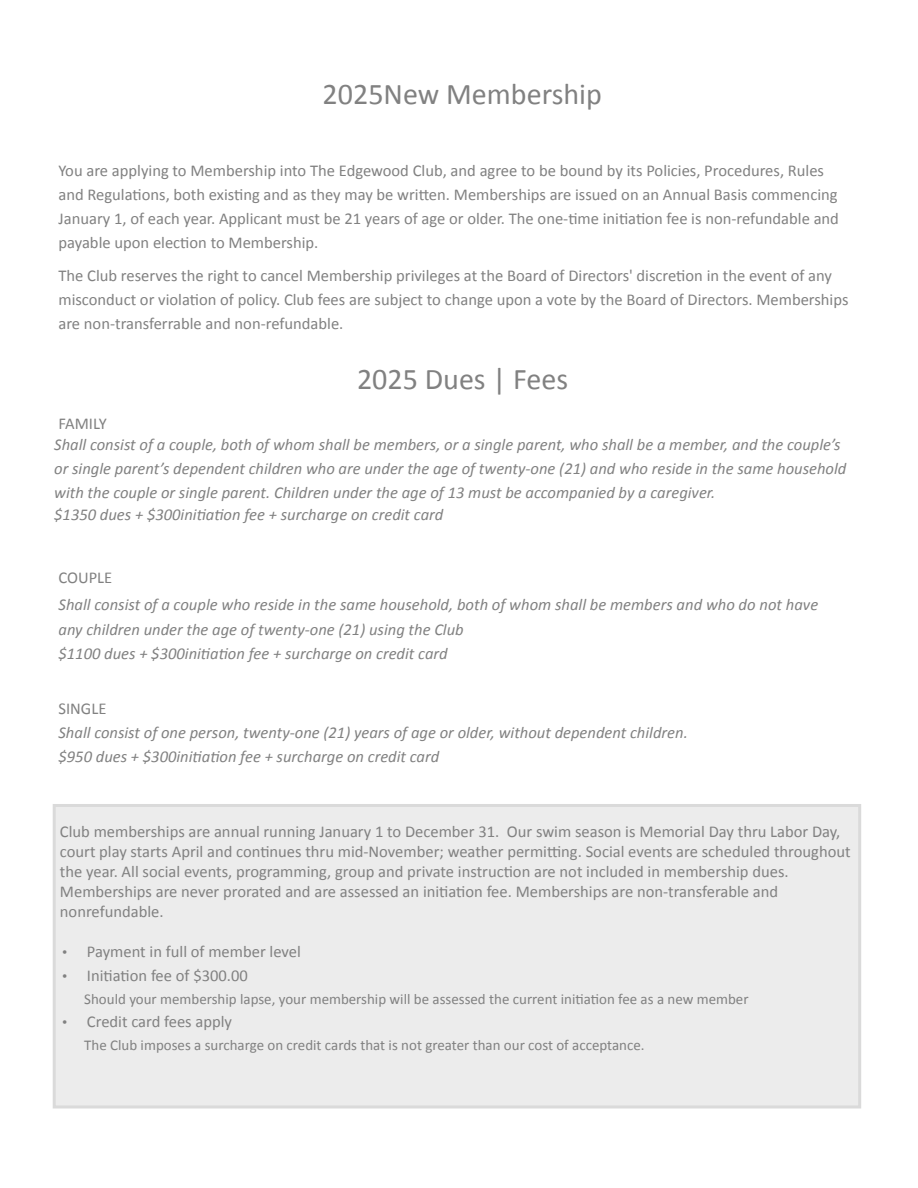
<style>
.page{position:relative;width:918px;height:1188px;background:#fff}
.page>*{position:absolute;margin:0;border:0;box-sizing:border-box;transform-origin:0 0}
.t1{font:30.15px "Calibri";color:#818181}
.t2{font:30px "Calibri";color:#818181}
.t3{font:italic 16.65px "Calibri";color:#818181}
.t4{font:16.5px/24px "Calibri";color:#818181}
.t5{font:italic 16.5px/24px "Calibri";color:#818181}
.t6{font:15px "Calibri";color:#818181}
.s1{font-size:16.5px}
.s2{font-family:"Nimbus Rom D";font-size:15px}
</style>
<div class="page">
<div style="left:54px;top:805px;width:806px;height:302px;background:#ececec"></div>
<div style="left:53px;top:804px;width:808px;height:304px;border:3px solid #dadada"></div>
<h1 class="t1" style="left:323px;top:73px;width:281px">2025New Membership</h1>
<p class="t4" style="left:58px;top:158px;width:782px">You are applying to Membership into The Edgewood Club, and agree to be bound by its Policies, Procedures, Rules and Regulations, both existing and as they may be written. Memberships are issued on an Annual Basis commencing January 1, of each year. Applicant must be 21 years of age or older. The one-time initiation fee is non-refundable and payable upon election to Membership.</p>
<p class="t4" style="left:58px;top:263px;width:792px">The Club reserves the right to cancel Membership privileges at the Board of Directors' discretion in the event of any misconduct or violation of policy. Club fees are subject to change upon a vote by the Board of Directors. Memberships are non-transferrable and non-refundable.</p>
<h2 class="t2" style="left:357px;top:358px;width:213px">2025 Dues | Fees</h2>
<p class="t4" style="left:58px;top:411px;width:50px">FAMILY</p>
<p class="t5" style="left:54px;top:431px;width:794px">Shall consist of a couple, both of whom shall be members, or a single parent, who shall be a member, and the couple’s or single parent’s dependent children who are under the age of twenty-one (21) and who reside in the same household with the couple or single parent. Children under the age of 13 must be accompanied by a caregiver.</p>
<p class="t5" style="left:54px;top:501px;width:391px">$1350 dues + $300initiation fee + surcharge on credit card</p>
<p class="t4" style="left:58px;top:566px;width:55px">COUPLE</p>
<p class="t3" style="left:58px;top:593px;width:761px">Shall consist of a couple who reside in the same household, both of whom shall be members and who do <span class="s1">not have</span></p>
<p class="t5" style="left:59px;top:616px;width:407px">any children under the age of twenty-one (21) using the Club $1100 dues + $300initiation fee + surcharge on credit card</p>
<p class="t4" style="left:59px;top:696px;width:49px">SINGLE</p>
<p class="t5" style="left:59px;top:720px;width:631px">Shall consist of one person, twenty-one (21) years of age or older, without dependent children. $950 dues + $300initiation fee + surcharge on credit card</p>
<p class="t4" style="left:60px;top:821px;width:792px;line-height:20.1px">Club memberships are annual running January 1 to December 31. Our swim season is Memorial Day thru Labor Day, court play starts April and continues thru mid-November; weather permitting. Social events are scheduled throughout the year. All social events, programming, group and private instruction are not included in membership dues.<br>Memberships are never prorated and are assessed an initiation fee. Memberships are non-transferable and nonrefundable.</p>
<p class="t4" style="left:60px;top:939px;width:242px"><span class="s2">•</span> Payment in full of member level</p>
<p class="t4" style="left:60px;top:963px;width:190px"><span class="s2">•</span> Initiation fee of $300.00</p>
<p class="t6" style="left:84px;top:988px;width:666px">Should your membership lapse, your membership will be assessed the current initiation fee as a new member</p>
<p class="t4" style="left:60px;top:1009px;width:174px"><span class="s2">•</span> Credit card fees apply</p>
<p class="t6" style="left:84px;top:1034px;width:562px">The Club imposes a surcharge on credit cards that is not greater than our cost of acceptance.</p>
</div>
